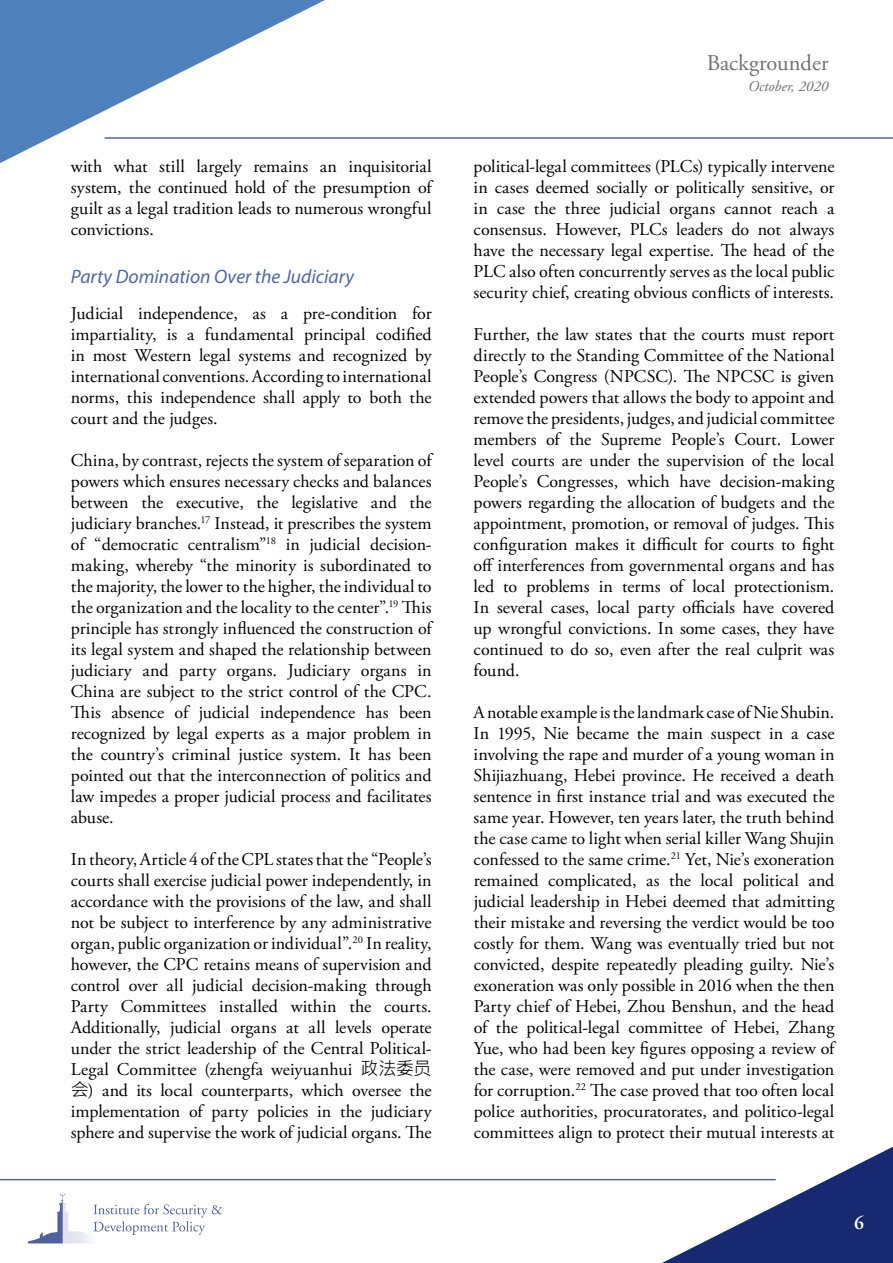
<style>
.page{position:relative;width:893px;height:1263px;background:#fff}
.page>*{position:absolute;margin:0;border:0;box-sizing:border-box;transform-origin:0 0}
.t1{font:22.5px "Adobe Garamond Pro";color:#707172}
.t2{font:italic 19.5px "Myriad Pro";color:#5065a6}
.t3{font:600 19.5px "Adobe Garamond Pro";color:#fff}
.t4{font:18px/21px "Adobe Garamond Pro";letter-spacing:-.005em;color:#000;text-align:justify}
.t5{font:italic 15px "Adobe Garamond Pro";color:#707172}
.s1{font-family:"Microsoft Jheng Hei"}
</style>
<div class="page">
<hr style="left:105px;top:137px;width:788px;height:2px;background:#5066a7">
<svg style="left:0;top:0;width:350px;height:163px"></svg>
<svg style="left:637px;top:1146px;width:256px;height:117px"></svg>
<hr style="left:0;top:1179px;width:776px;height:1px;background:#5066a7">
<svg style="left:28px;top:1194px;width:38px;height:49px"></svg>
<svg style="left:94px;top:1204px;width:128px;height:31px"></svg>
<p class="t4" style="left:71px;top:156px;width:364px">with what still largely remains an inquisitorial system, the continued hold of the presumption of guilt as a legal tradition leads to numerous wrongful convictions.</p>
<p class="t2" style="left:71px;top:264px;width:285px">Party Domination Over the Judiciary</p>
<p class="t4" style="left:71px;top:303px;width:362px">Judicial independence, as a pre-condition for impartiality, is a fundamental principal codified in most Western legal systems and recognized by international conventions. According to international norms, this independence shall apply to both the court and the judges.</p>
<p class="t4" style="left:71px;top:451px;width:364px">China, by contrast, rejects the system of separation of powers which ensures necessary checks and balances between the executive, the legislative and the judiciary branches.<sup>17</sup> Instead, it prescribes the system of “democratic centralism”<sup>18</sup> in judicial decision&shy;making, whereby “the minority is subordinated to the majority, the lower to the higher, the individual to the organization and the locality to the center”.<sup>19</sup> This principle has strongly influenced the construction of its legal system and shaped the relationship between judiciary and party organs. Judiciary organs in China are subject to the strict control of the CPC.<br>This absence of judicial independence has been recognized by legal experts as a major problem in the country’s criminal justice system. It has been pointed out that the interconnection of politics and law impedes a proper judicial process and facilitates abuse.</p>
<p class="t4" style="left:71px;top:850px;width:362px">In theory, Article 4 of the CPL states that the “People’s courts shall exercise judicial power independently, in accordance with the provisions of the law, and shall not be subject to interference by any administrative organ, public organization or individual”.<sup>20</sup> In reality, however, the CPC retains means of supervision and control over all judicial decision-making through Party Committees installed within the courts.<br>Additionally, judicial organs at all levels operate under the strict leadership of the Central Political-Legal Committee (zhengfa weiyuanhui <span class="s1">政法委员会</span>) and its local counterparts, which oversee the implementation of party policies in the judiciary sphere and supervise the work of judicial organs. The</p>
<p class="t1" style="left:707px;top:50px;width:123px">Backgrounder</p>
<p class="t5" style="left:748px;top:78px;width:82px">October, 2020</p>
<p class="t4" style="left:474px;top:157px;width:362px">political-legal committees (PLCs) typically intervene in cases deemed socially or politically sensitive, or in case the three judicial organs cannot reach a consensus. However, PLCs leaders do not always have the necessary legal expertise. The head of the PLC also often concurrently serves as the local public security chief, creating obvious conflicts of interests.</p>
<p class="t4" style="left:474px;top:325px;width:362px">Further, the law states that the courts must report directly to the Standing Committee of the National People’s Congress (NPCSC). The NPCSC is given extended powers that allows the body to appoint and remove the presidents, judges, and judicial committee members of the Supreme People’s Court. Lower level courts are under the supervision of the local People’s Congresses, which have decision-making powers regarding the allocation of budgets and the appointment, promotion, or removal of judges. This configuration makes it difficult for courts to fight off interferences from governmental organs and has led to problems in terms of local protectionism.<br>In several cases, local party officials have covered up wrongful convictions. In some cases, they have continued to do so, even after the real culprit was found.</p>
<p class="t4" style="left:474px;top:703px;width:364px">A notable example is the landmark case of Nie Shubin.<br>In 1995, Nie became the main suspect in a case involving the rape and murder of a young woman in Shijiazhuang, Hebei province. He received a death sentence in first instance trial and was executed the same year. However, ten years later, the truth behind the case came to light when serial killer Wang Shujin confessed to the same crime.<sup>21</sup> Yet, Nie’s exoneration remained complicated, as the local political and judicial leadership in Hebei deemed that admitting their mistake and reversing the verdict would be too costly for them. Wang was eventually tried but not convicted, despite repeatedly pleading guilty. Nie’s exoneration was only possible in 2016 when the then Party chief of Hebei, Zhou Benshun, and the head of the political-legal committee of Hebei, Zhang Yue, who had been key figures opposing a review of the case, were removed and put under investigation for corruption.<sup>22</sup> The case proved that too often local police authorities, procuratorates, and politico-legal committees align to protect their mutual interests at</p>
<p class="t3" style="left:854px;top:1211px;width:11px">6</p>
</div>
